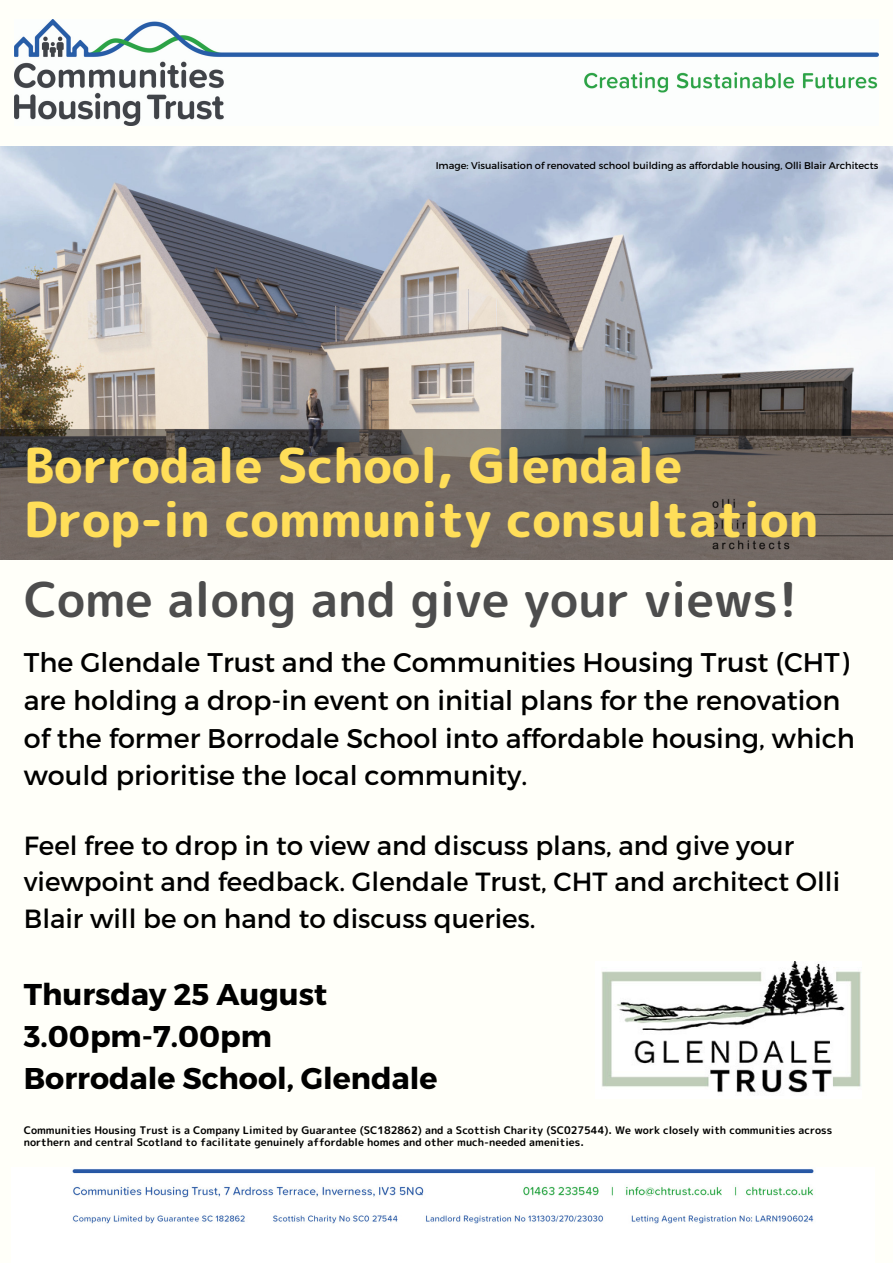
<style>
.page{position:relative;width:893px;height:1263px;background:#fffff9}
.page>*{position:absolute;margin:0;border:0;box-sizing:border-box;transform-origin:0 0}
.t1{font:48px/53.4px "rounded mplus 1 p heavy";color:#ffde59}
.t2{font:48px "rounded mplus 1 p bold";color:#4d4d4d}
.t3{font:700 30px/41.6px "Montserrat";color:#000}
.t4{font:27px/37.7px "Montserrat";color:#000}
.t5{font:26.25px/36.6px "Montserrat";color:#000}
.t6{font:10.5px/11.2px "rounded mplus 1 p bold";color:#000}
.t7{font:9.75px "Montserrat";color:#000}
</style>
<div class="page">
<img style="left:15px;top:20px;width:863px;height:105px">
<img style="left:72px;top:1169px;width:742px;height:55px">
<img style="left:0;top:147px;width:893px;height:282px">
<svg style="left:0;top:429px;width:893px;height:130px;background:#69615d"></svg>
<img style="left:602px;top:961px;width:260px;height:132px">
<p class="t7" style="left:436px;top:159px;width:444px">Image: Visualisation of renovated school building as affordable housing, Olli Blair Architects</p>
<h1 class="t1" style="left:24px;top:438px;width:796px">Borrodale School, Glendale<br>Drop-in community consultation</h1>
<h1 class="t2" style="left:24px;top:565px;width:775px">Come along and give your views!</h1>
<h3 class="t4" style="left:24px;top:642px;width:832px">The Glendale Trust and the Communities Housing Trust (CHT) are holding a drop-in event on initial plans for the renovation of the former Borrodale School into affordable housing, which would prioritise the local community.</h3>
<h3 class="t5" style="left:24px;top:826px;width:818px">Feel free to drop in to view and discuss plans, and give your viewpoint and feedback. Glendale Trust, CHT and architect Olli<br>Blair will be on hand to discuss queries.</h3>
<h2 class="t3" style="left:24px;top:972px;width:415px">Thursday 25 August<br>3.00pm-7.00pm<br>Borrodale School, Glendale</h2>
<p class="t6" style="left:24px;top:1125px;width:810px">Communities Housing Trust is a Company Limited by Guarantee (SC182862) and a Scottish Charity (SC027544). We work closely with communities across northern and central Scotland to facilitate genuinely affordable homes and other much-needed amenities.</p>
</div>
